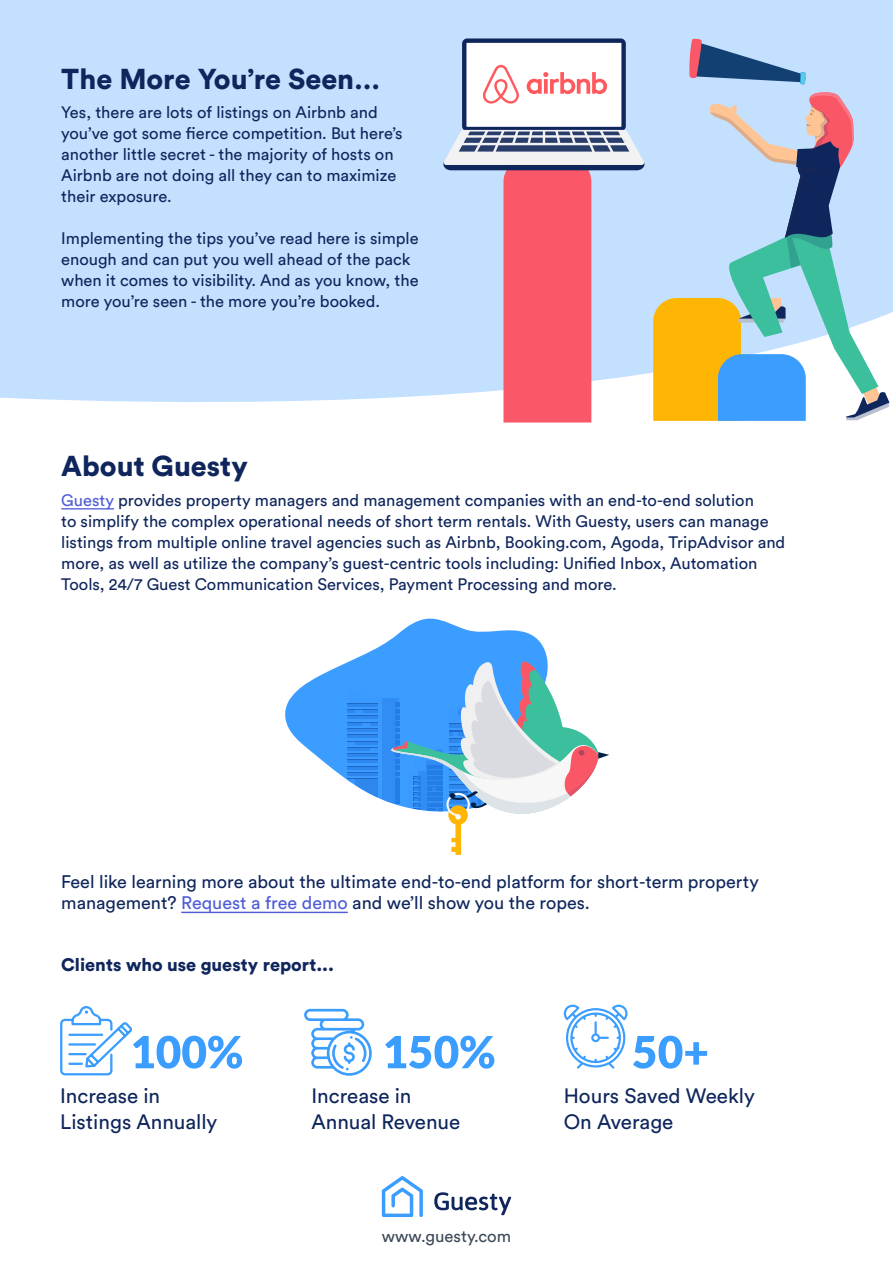
<style>
.page{position:relative;width:893px;height:1263px;background:#fff}
.page>*{position:absolute;margin:0;border:0;box-sizing:border-box;transform-origin:0 0}
.t1{font:900 28.5px "Circular Pro";color:#0f265c}
.t2{font:20.55px/27px "Circular Pro";color:#0f265c}
.t3{font:18px/21px "Circular Pro";color:#0f265c}
.t4{font:900 18px "Circular Pro";color:#0f265c}
.t5{font:16.65px "Circular Pro";color:#3c4857}
.t6{font:16.5px/21px "Circular Pro";color:#0f265c}
.s1{color:#4f5cd6}
</style>
<div class="page">
<div style="left:0;top:0;width:893px;height:423px;background:#c4e0ff"></div>
<hr style="left:61px;top:508px;width:53px;height:1px;background:#4f5cd6">
<hr style="left:181px;top:912px;width:167px;height:1px;background:#4f5cd6">
<svg style="left:689px;top:38px;width:117px;height:46px;background:#7e96bc"></svg>
<svg style="left:462px;top:38px;width:164px;height:93px;background:#203669"></svg>
<div style="left:466px;top:43px;width:155px;height:84px;background:#fff"></div>
<svg style="left:443px;top:130px;width:201px;height:292px;background:#d6a6bd"></svg>
<svg style="left:482px;top:65px;width:125px;height:39px"></svg>
<svg style="left:653px;top:92px;width:236px;height:329px;background:#b1c7c8"></svg>
<svg style="left:285px;top:618px;width:263px;height:163px;fill:#3b9dff"></svg>
<svg style="left:348px;top:659px;width:261px;height:196px"></svg>
<svg style="left:60px;top:1006px;width:182px;height:70px"></svg>
<svg style="left:385px;top:1036px;width:109px;height:33px"></svg>
<svg style="left:304px;top:1009px;width:68px;height:67px"></svg>
<svg style="left:563px;top:1004px;width:144px;height:64px"></svg>
<svg style="left:382px;top:1176px;width:41px;height:41px"></svg>
<svg style="left:434px;top:1192px;width:77px;height:23px"></svg>
<h1 class="t1" style="left:61px;top:59px;width:321px">The More You’re Seen...</h1>
<p class="t6" style="left:61px;top:101px;width:343px">Yes, there are lots of listings on Airbnb and you’ve got some fierce competition. But heres’ another little secret - the majority of hosts on Airbnb are not doing all they can to maximize their exposure.</p>
<p class="t6" style="left:61px;top:227px;width:359px">Implementing the tips you’ve read here is simple enough and can put you well ahead of the pack when it comes to visibility. And as you know, the more you r e’ seen - the more you r e’ booked.</p>
<h1 class="t1" style="left:61px;top:446px;width:188px">About Guesty</h1>
<p class="t6" style="left:61px;top:489px;width:725px"><span class="s1">Guesty</span> provides property managers and management companies with an end-to-end solution<br>to simplify the complex operational needs of short term rentals. With Guesty, users can manage listings from multiple online travel agencies such as Airbnb, Booking.com, Agoda, TripAdvisor and more, as well as utilize the company s’ guest-centric tools including: Unified Inbox, Automation Tools, 24/7 Guest Communication Services, Payment Processing and more.</p>
<p class="t3" style="left:61px;top:870px;width:699px">Feel like learning more about the ultimate end-to-end platform for short-term property management? <span class="s1">Request a free demo</span> and we l l’ show you the ropes.</p>
<p class="t4" style="left:61px;top:952px;width:274px">Clients who use guesty report...</p>
<p class="t2" style="left:60px;top:1081px;width:159px">Increase in<br>Listings Annually</p>
<p class="t2" style="left:311px;top:1081px;width:150px">Increase in<br>Annual Revenue</p>
<p class="t2" style="left:564px;top:1081px;width:193px">Hours Saved Weekly<br>On Average</p>
<p class="t5" style="left:382px;top:1225px;width:131px">www.guesty.com</p>
</div>
